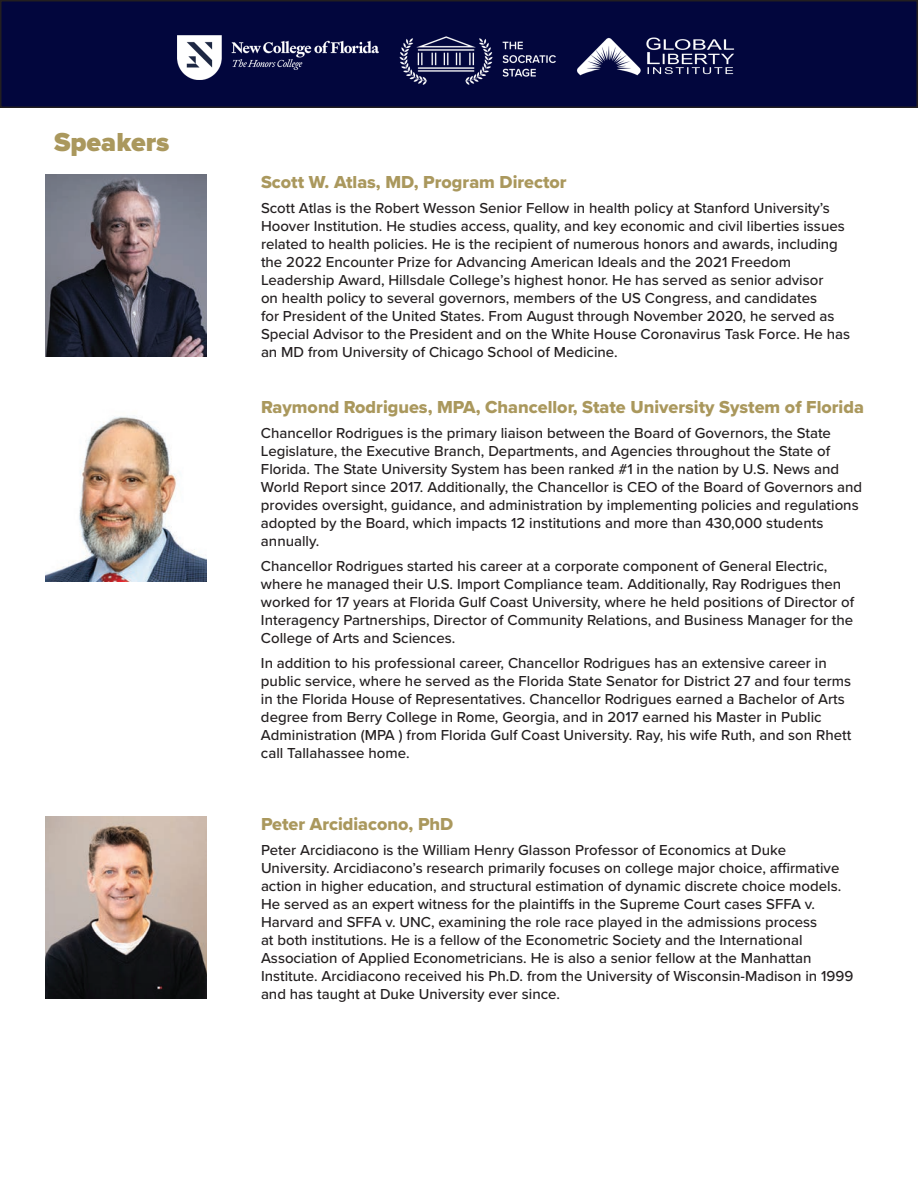
<style>
.page{position:relative;width:918px;height:1188px;background:#fff}
.page>*{position:absolute;margin:0;border:0;box-sizing:border-box;transform-origin:0 0}
.t1{font:900 27px "Proxima Nova";color:#aa985d}
.t2{font:18px "Proxima Nova Extrabld";color:#aa985d}
.t3{font:500 15px/18px "Proxima Nova";color:#231f20}
</style>
<div class="page">
<img style="left:45px;top:174px;width:162px;height:183px">
<img style="left:45px;top:416px;width:162px;height:166px">
<div style="left:1px;top:1px;width:916px;height:106px;background:#02063d"></div>
<div style="left:0;top:0;width:918px;height:108px;border:2px solid #231f20"></div>
<img style="left:177px;top:35px;width:201px;height:45px">
<img style="left:577px;top:37px;width:158px;height:39px">
<img style="left:399px;top:36px;width:157px;height:49px">
<img style="left:45px;top:816px;width:162px;height:183px">
<h1 class="t1" style="left:54px;top:122px;width:117px">Speakers</h1>
<p class="t2" style="left:261px;top:169px;width:307px">Scott W. Atlas, MD, Program Director</p>
<p class="t3" style="left:261px;top:198px;width:591px">Scott Atlas is the Robert Wesson Senior Fellow in health policy at Stanford University’s Hoover Institution. He studies access, quality, and key economic and civil liberties issues related to health policies. He is the recipient of numerous honors and awards, including the 2022 Encounter Prize for Advancing American Ideals and the 2021 Freedom Leadership Award, Hillsdale College’s highest honor. He has served as senior advisor<br>on health policy to several governors, members of the US Congress, and candidates<br>for President of the United States. From August through November 2020, he served as Special Advisor to the President and on the White House Coronavirus Task Force. He has an MD from University of Chicago School of Medicine.</p>
<p class="t2" style="left:261px;top:394px;width:604px">Raymond Rodrigues, MPA, Chancellor, State University System of Florida</p>
<p class="t3" style="left:261px;top:424px;width:603px">Chancellor Rodrigues is the primary liaison between the Board of Governors, the State Legislature, the Executive Branch, Departments, and Agencies throughout the State of Florida. The State University System has been ranked #1 in the nation by U.S. News and World Report since 2017. Additionally, the Chancellor is CEO of the Board of Governors and provides oversight, guidance, and administration by implementing policies and regulations adopted by the Board, which impacts 12 institutions and more than 430,000 students annually.</p>
<p class="t3" style="left:261px;top:556px;width:595px">Chancellor Rodrigues started his career at a corporate component of General Electric, where he managed their U.S. Import Compliance team. Additionally, Ray Rodrigues then worked for 17 years at Florida Gulf Coast University, where he held positions of Director of Interagency Partnerships, Director of Community Relations, and Business Manager for the College of Arts and Sciences.</p>
<p class="t3" style="left:261px;top:653px;width:592px">In addition to his professional career, Chancellor Rodrigues has an extensive career in public service, where he served as the Florida State Senator for District 27 and four terms in the Florida House of Representatives. Chancellor Rodrigues earned a Bachelor of Arts degree from Berry College in Rome, Georgia, and in 2017 earned his Master in Public Administration (MPA ) from Florida Gulf Coast University. Ray, his wife Ruth, and son Rhett call Tallahassee home.</p>
<p class="t2" style="left:261px;top:811px;width:194px">Peter Arcidiacono, PhD</p>
<p class="t3" style="left:261px;top:840px;width:594px">Peter Arcidiacono is the William Henry Glasson Professor of Economics at Duke University. Arcidiacono’s research primarily focuses on college major choice, affirmative action in higher education, and structural estimation of dynamic discrete choice models.<br>He served as an expert witness for the plaintiffs in the Supreme Court cases SFFA v.<br>Harvard and SFFA v. UNC, examining the role race played in the admissions process<br>at both institutions. He is a fellow of the Econometric Society and the International Association of Applied Econometricians. He is also a senior fellow at the Manhattan Institute. Arcidiacono received his Ph.D. from the University of Wisconsin-Madison in 1999 and has taught at Duke University ever since.</p>
</div>
